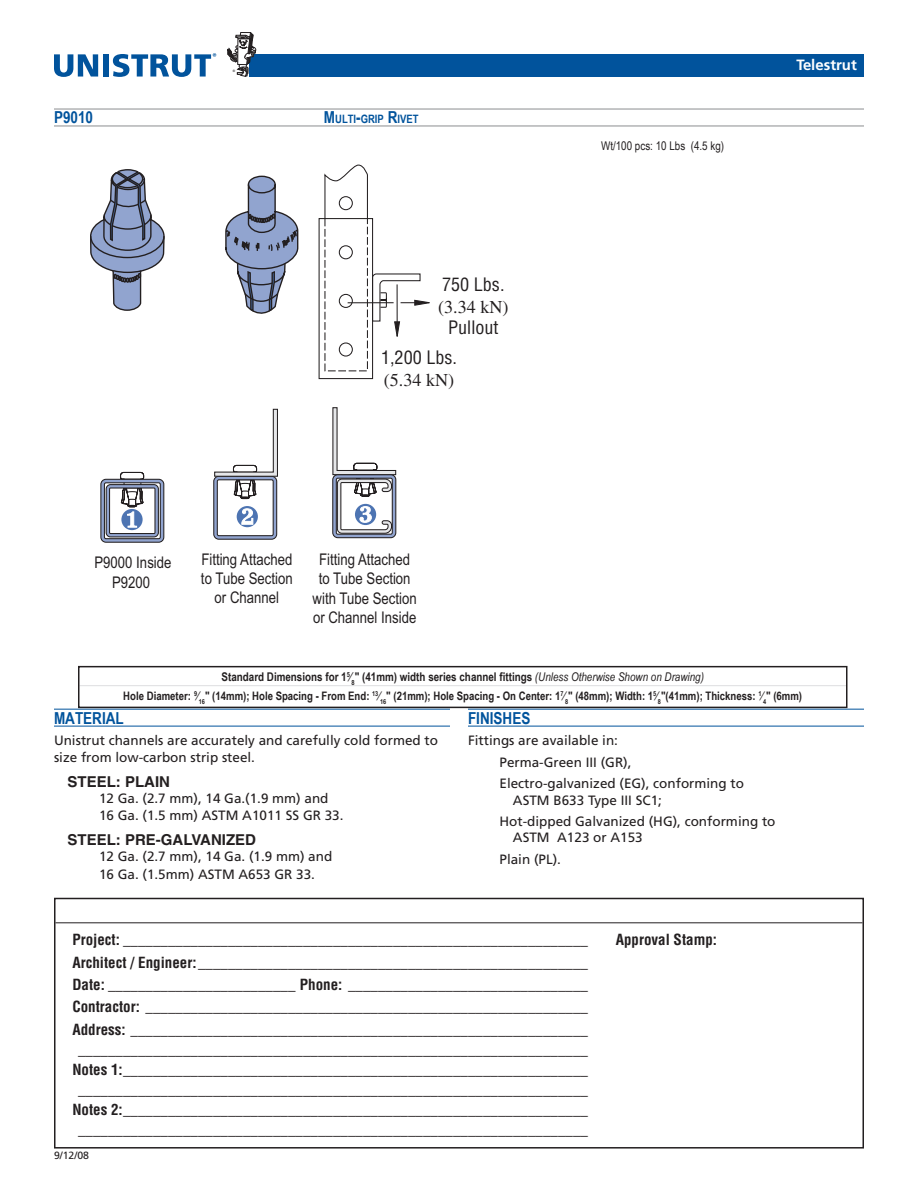
<style>
.page{position:relative;width:918px;height:1188px;background:#fff}
.page>*{position:absolute;margin:0;border:0;box-sizing:border-box;transform-origin:0 0}
.t1{font:condensed 18.15px/30px "Helvetica";color:#231f20}
.t2{font:18.15px "Times";color:#231f20}
.t3{font:700 16.5px "Arial Narrow";color:#01539c}
.t4{font:700 16.5px "Arial Narrow";color:#01539c}
.t5{font:16.05px/19.4px "Arial Narrow";color:#231f20;text-align:center}
.t6{font:700 condensed 15px/20.2px "Helvetica";color:#231f20;text-align:justify}
.t7{font:700 15px "Helvetica";color:#231f20}
.t8{font:700 14.85px "Frutiger";color:#fff}
.t9{font:13.5px/21.6px "Frutiger";color:#231f20}
.t10{font:700 12px "Arial Narrow";color:#231f20}
.t11{font:12px "Arial Narrow";color:#231f20}
.t12{font:700 11.7px "Arial Narrow";color:#231f20}
.t13{font:700 11.55px "Arial Narrow";color:#01539c}
.t14{font:10.5px "Frutiger";color:#231f20}
.t15{font:3.15px "Helvetica";color:#231f20}
.s1{font-size:16.5px}
.s2{font-weight:400}
.s3{font-weight:400;font-style:italic}
</style>
<div class="page">
<hr style="left:56px;top:923px;width:806px;height:1px;background:#231f20">
<div style="left:54px;top:898px;width:810px;height:251px;border:2px solid #231f20"></div>
<svg style="left:54px;top:54px;width:44px;height:23px"></svg>
<div style="left:103px;top:54px;width:6px;height:23px;background:#01539c"></div>
<svg style="left:113px;top:53px;width:103px;height:24px"></svg>
<div style="left:249px;top:54px;width:615px;height:22px;background:#01539c"></div>
<svg style="left:227px;top:32px;width:31px;height:45px"></svg>
<hr style="left:54px;top:709px;width:396px;height:1px;background:#01539c">
<hr style="left:54px;top:726px;width:396px;height:1px;background:#01539c">
<hr style="left:468px;top:709px;width:396px;height:1px;background:#01539c">
<hr style="left:468px;top:726px;width:396px;height:1px;background:#01539c">
<hr style="left:54px;top:109px;width:810px;height:1px;background:#8b8d90">
<hr style="left:54px;top:126px;width:810px;height:1px;background:#8b8d90">
<svg style="left:90px;top:169px;width:208px;height:145px"></svg>
<svg style="left:100px;top:472px;width:65px;height:71px"></svg>
<svg style="left:213px;top:409px;width:65px;height:131px"></svg>
<svg style="left:332px;top:407px;width:65px;height:132px"></svg>
<div style="left:319px;top:218px;width:54px;height:161px;border:1px solid #231f20"></div>
<svg style="left:324px;top:165px;width:106px;height:192px"></svg>
<hr style="left:80px;top:685px;width:766px;height:1px;background:#dddee0">
<div style="left:78px;top:666px;width:770px;height:42px;border:2px solid #231f20"></div>
<p class="t15" style="left:233px;top:69px;width:4px">®</p>
<p class="t4" style="left:54px;top:108px;width:41px">P9010</p>
<p class="t13" style="left:324px;top:113px;width:96px"><span class="s1">M</span> ULTI<span class="s1">-</span>GRIP <span class="s1">R</span>IVET</p>
<p class="t1" style="left:442px;top:269px;width:64px">750 Lbs.</p>
<p class="t2" style="left:438px;top:296px;width:72px">(3.34 kN)</p>
<p class="t1" style="left:381px;top:312px;width:119px;text-indent:67px">Pullout<br>1,200 Lbs.</p>
<p class="t2" style="left:384px;top:370px;width:72px">(5.34 kN)</p>
<p class="t5" style="left:94px;top:553px;width:79px">P9000 Inside<br>P9200</p>
<p class="t5" style="left:201px;top:549px;width:93px">Fitting Attached to Tube Section or Channel</p>
<p class="t5" style="left:313px;top:550px;width:106px">Fitting Attached to Tube Section with Tube Section or Channel Inside</p>
<p class="t11" style="left:601px;top:139px;width:125px">Wt/100 pcs: 10 Lbs (4.5 kg)</p>
<p class="t8" style="left:796px;top:56px;width:62px">Telestrut</p>
<p class="t10" style="left:222px;top:670px;width:484px">Standard Dimensions for 1<sup>5</sup><span class="s2">⁄</span><sub>8</sub>" (41mm) width series channel fittings <span class="s3">(Unless Otherwise Shown on Drawing)</span></p>
<p class="t12" style="left:123px;top:689px;width:680px">Hole Diameter: <sup>9</sup><span class="s2">⁄</span><sub>16</sub>" (14mm); Hole Spacing - From End: <sup>13</sup><span class="s2">⁄</span><sub>16</sub>" (21mm); Hole Spacing - On Center: 1<sup>7</sup><span class="s2">⁄</span><sub>8</sub>" (48mm); Width: 1<sup>5</sup><span class="s2">⁄</span><sub>8</sub>"(41mm); Thickness: <sup>1</sup><span class="s2">⁄</span><sub>4</sub>" (6mm)</p>
<p class="t3" style="left:54px;top:708px;width:71px">Material</p>
<p class="t9" style="left:54px;top:732px;width:386px;line-height:16.5px">Unistrut channels are accurately and carefully cold formed to size from low-carbon strip steel.</p>
<p class="t7" style="left:68px;top:772px;width:104px">STEEL: PLAIN</p>
<p class="t9" style="left:99px;top:790px;width:246px;line-height:16.5px">12 Ga. (2.7 mm), 14 Ga.(1.9 mm) and<br>16 Ga. (1.5 mm) ASTM A1011 SS GR 33.</p>
<p class="t7" style="left:68px;top:830px;width:190px">STEEL: PRE-GALVANIZED</p>
<p class="t9" style="left:99px;top:847px;width:235px;line-height:18px">12 Ga. (2.7 mm), 14 Ga. (1.9 mm) and<br>16 Ga. (1.5mm) ASTM A653 GR 33.</p>
<p class="t3" style="left:468px;top:708px;width:64px">Finishes</p>
<p class="t9" style="left:499px;top:730px;width:246px;text-indent:-31px">Fittings are available in:<br>Perma-Green III (GR),<br>Electro-galvanized (EG), conforming to</p>
<p class="t9" style="left:499px;top:789px;width:278px;text-indent:14px">ASTM B633 Type III SC1;<br>Hot-dipped Galvanized (HG), conforming to</p>
<p class="t9" style="left:499px;top:827px;width:145px;text-indent:14px">ASTM A123 or A153<br>Plain (PL).</p>
<p class="t6" style="left:72px;top:929px;width:517px">Project: ______________________________________________________________</p>
<p class="t6" style="left:616px;top:929px;width:103px">Approval Stamp:</p>
<p class="t6" style="left:72px;top:951px;width:517px;line-height:22.4px">Architect / Engineer:____________________________________________________ Date: _________________________ Phone: ________________________________ Contractor: ___________________________________________________________ Address: _____________________________________________________________</p>
<p class="t6" style="left:72px;top:1039px;width:517px;text-align:center">____________________________________________________________________ Notes 1:______________________________________________________________ ____________________________________________________________________ Notes 2:______________________________________________________________ ____________________________________________________________________</p>
<p class="t14" style="left:54px;top:1149px;width:37px">9/12/08</p>
</div>
